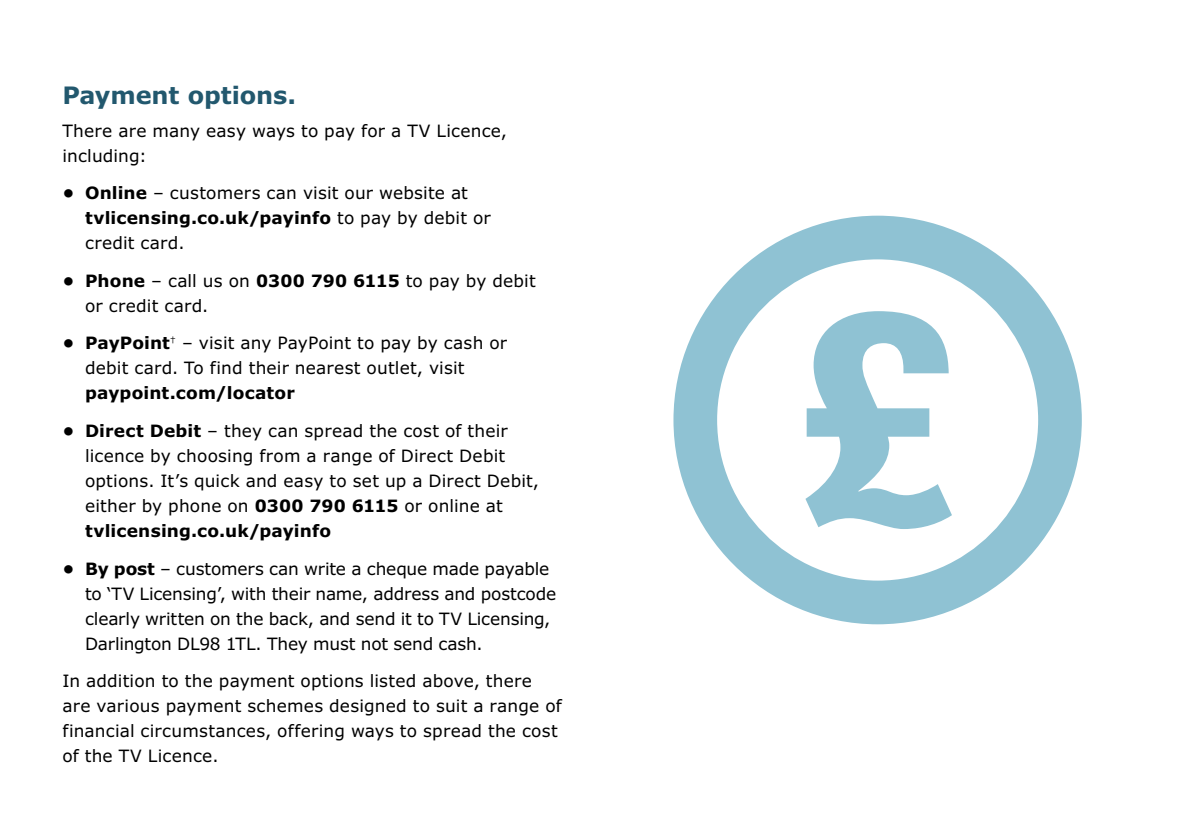
<style>
.page{position:relative;width:1191px;height:840px;background:#fff}
.page>*{position:absolute;margin:0;border:0;box-sizing:border-box;transform-origin:0 0}
.t1{font:700 24px "Verdana";letter-spacing:-.005em;color:#22586e}
.t2{font:17px/25px "Verdana";letter-spacing:.01em;color:#000}
.t3{font:17px/25px "Verdana";letter-spacing:-.01em;color:#000}
.t4{font:700 17px "Verdana";letter-spacing:.01em;color:#000}
.s1{font-weight:700}
</style>
<div class="page">
<svg style="left:673px;top:215px;width:408px;height:409px"></svg>
<h1 class="t1" style="left:62px;top:79px;width:235px">Payment options.</h1>
<p class="t2" style="left:62px;top:118px;width:446px">There are many easy ways to pay for a TV Licence, including:</p>
<p class="t2" style="left:85px;top:180px;width:407px;text-indent:-23px"><span class="s1">• Online</span> – customers can visit our website at <span class="s1">tvlicensing.co.uk/payinfo</span> to pay by debit or credit card.</p>
<p class="t2" style="left:85px;top:268px;width:452px;text-indent:-23px"><span class="s1">• Phone</span> – call us on <span class="s1">0300 790 6115</span> to pay by debit or credit card.</p>
<p class="t2" style="left:85px;top:330px;width:424px;text-indent:-23px"><span class="s1">• PayPoint</span><sup>†</sup> – visit any PayPoint to pay by cash or debit card. To find their nearest outlet, visit</p>
<p class="t4" style="left:85px;top:382px;width:211px">paypoint.com/locator</p>
<p class="t2" style="left:85px;top:418px;width:455px;text-indent:-23px"><span class="s1">• Direct Debit</span> – they can spread the cost of their licence by choosing from a range of Direct Debit options. It’s quick and easy to set up a Direct Debit, either by phone on <span class="s1">0300 790 6115</span> or online at <span class="s1">tvlicensing.co.uk/payinfo</span></p>
<p class="t3" style="left:85px;top:556px;width:473px;text-indent:-23px"><span class="s1">• By post</span> – customers can write a cheque made payable to ‘TV Licensing’, with their name, address and postcode clearly written on the back, and send it to TV Licensing, Darlington DL98 1TL. They must not send cash.</p>
<p class="t2" style="left:62px;top:668px;width:501px">In addition to the payment options listed above, there are various payment schemes designed to suit a range of financial circumstances, offering ways to spread the cost of the TV Licence.</p>
</div>
